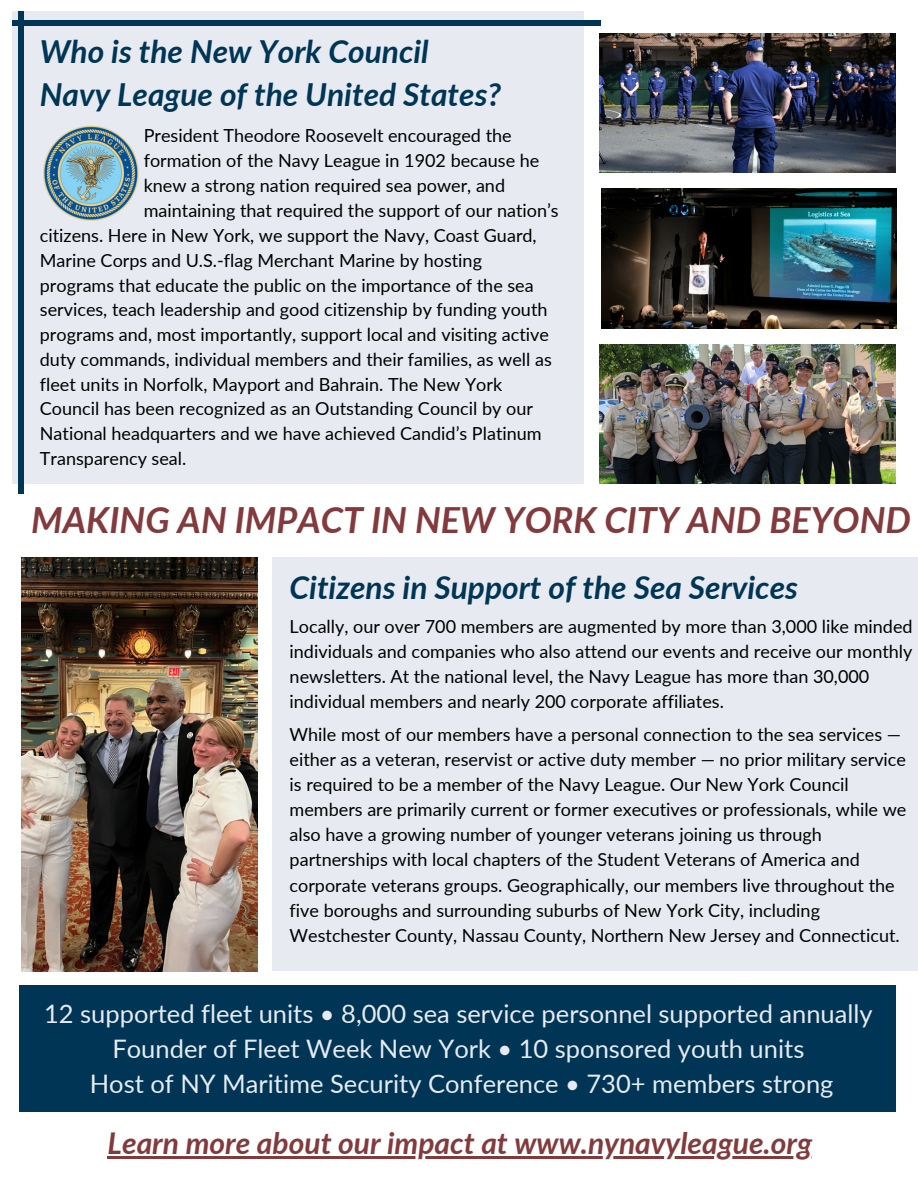
<style>
.page{position:relative;width:918px;height:1188px;background:#fff}
.page>*{position:absolute;margin:0;border:0;box-sizing:border-box;transform-origin:0 0}
.t1{font:italic 700 36px "Lato";color:#833a3c}
.t2{font:italic 700 31.8px/43.8px "Lato";color:#003556}
.t3{font:italic 700 30px "Lato";color:#833a3c}
.t4{font:25.5px/34.8px "Lato";color:#e7ebf1;text-align:center}
.t5{font:18px/24.8px "Lato";color:#000}
</style>
<div class="page">
<img style="left:600px;top:33px;width:295px;height:140px">
<div style="left:12px;top:11px;width:572px;height:473px;background:#e7ebf1"></div>
<div style="left:12px;top:20px;width:589px;height:5px;background:#003556"></div>
<div style="left:18px;top:11px;width:6px;height:483px;background:#003556"></div>
<img style="left:43px;top:125px;width:96px;height:96px">
<img style="left:601px;top:189px;width:296px;height:139px">
<img style="left:600px;top:344px;width:295px;height:140px">
<div style="left:272px;top:558px;width:646px;height:413px;background:#e7ebf1"></div>
<div style="left:19px;top:986px;width:877px;height:126px;background:#003556"></div>
<img style="left:21px;top:558px;width:236px;height:414px">
<hr style="left:108px;top:1156px;width:704px;height:2px;background:#833a3c">
<p class="t2" style="left:40px;top:28px;width:463px">Who is the New York Council<br>Navy League of the United States?</p>
<p class="t5" style="left:144px;top:123px;width:417px">President Theodore Roosevelt encouraged the formation of the Navy League in 1902 because he knew a strong nation required sea power, and maintaining that required the support of our nation’s</p>
<h2 class="t5" style="left:40px;top:223px;width:513px">citizens. Here in New York, we support the Navy, Coast Guard, Marine Corps and U.S.-flag Merchant Marine by hosting programs that educate the public on the importance of the sea services, teach leadership and good citizenship by funding youth programs and, most importantly, support local and visiting active duty commands, individual members and their families, as well as fleet units in Norfolk, Mayport and Bahrain. The New York Council has been recognized as an Outstanding Council by our National headquarters and we have achieved Candid’s Platinum Transparency seal.</h2>
<p class="t1" style="left:31px;top:497px;width:881px">MAKING AN IMPACT IN NEW YORK CITY AND BEYOND</p>
<h2 class="t2" style="left:290px;top:565px;width:510px">Citizens in Support of the Sea Services</h2>
<h1 class="t5" style="left:290px;top:613px;width:625px">Locally, our over 700 members are augmented by more than 3,000 like minded individuals and companies who also attend our events and receive our monthly newsletters. At the national level, the Navy League has more than 30,000 individual members and nearly 200 corporate affiliates.</h1>
<p class="t5" style="left:290px;top:722px;width:618px">While most of our members have a personal connection to the sea services — either as a veteran, reservist or active duty member — no prior military service is required to be a member of the Navy League. Our New York Council members are primarily current or former executives or professionals, while we also have a growing number of younger veterans joining us through partnerships with local chapters of the Student Veterans of America and corporate veterans groups. Geographically, our members live throughout the five boroughs and surrounding suburbs of New York City, including Westchester County, Nassau County, Northern New Jersey and Connecticut.</p>
<p class="t4" style="left:44px;top:996px;width:830px">12 supported fleet units • 8,000 sea service personnel supported annually<br>Founder of Fleet Week New York • 10 sponsored youth units<br>Host of NY Maritime Security Conference • 730+ members strong</p>
<h3 class="t3" style="left:108px;top:1124px;width:706px">Learn more about our impact at www.nynavyleague.org</h3>
</div>
